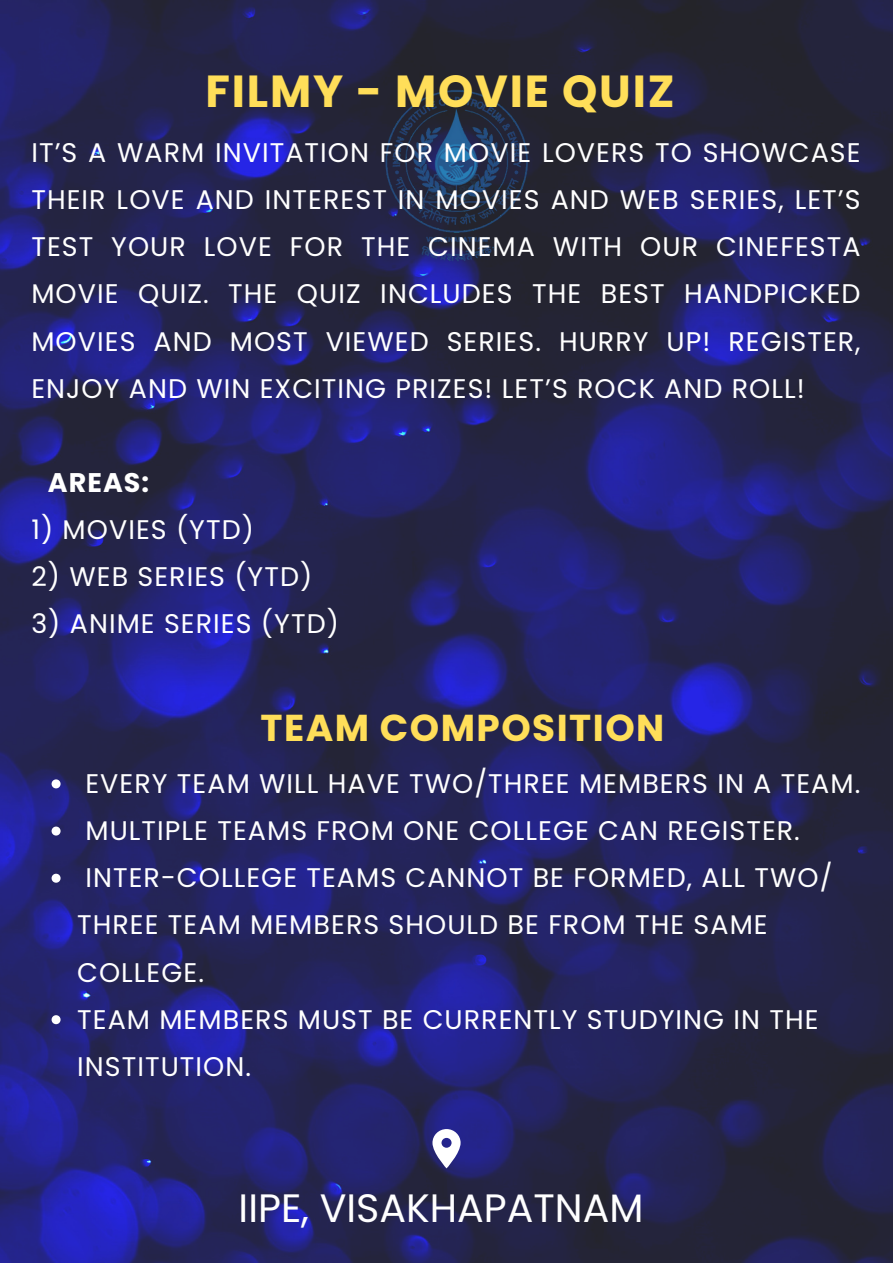
<style>
.page{position:relative;width:893px;height:1264px;background:#fff}
.page>*{position:absolute;margin:0;border:0;box-sizing:border-box;transform-origin:0 0}
.t1{font:700 44.85px "Poppins";letter-spacing:.04em;color:#ffde59}
.t2{font:39.6px "Poppins";color:#fff}
.t3{font:700 37.35px "Poppins";letter-spacing:.04em;color:#ffde59}
.t4{font:27px/47.1px "Poppins";letter-spacing:.04em;color:#fff}
.t5{font:700 27px "Poppins";letter-spacing:.04em;color:#fff}
</style>
<div class="page">
<img style="left:0;top:0;width:892px;height:1262px">
<img style="left:384px;top:89px;width:145px;height:174px">
<svg style="left:52px;top:779px;width:9px;height:9px"></svg>
<svg style="left:52px;top:826px;width:9px;height:9px"></svg>
<svg style="left:52px;top:873px;width:9px;height:9px"></svg>
<svg style="left:52px;top:1015px;width:9px;height:9px"></svg>
<svg style="left:432px;top:1128px;width:28px;height:40px"></svg>
<p class="t1" style="left:205px;top:60px;width:470px">FILMY - MOVIE QUIZ</p>
<p class="t4" style="left:31px;top:129px;width:830px;text-align:justify">IT’S A WARM INVITATION FOR MOVIE LOVERS TO SHOWCASE THEIR LOVE AND INTEREST IN MOVIES AND WEB SERIES, LET’S TEST YOUR LOVE FOR THE CINEMA WITH OUR CINEFESTA MOVIE QUIZ. THE QUIZ INCLUDES THE BEST HANDPICKED MOVIES AND MOST VIEWED SERIES. HURRY UP! REGISTER, ENJOY AND WIN EXCITING PRIZES! LET’S ROCK AND ROLL!</p>
<p class="t5" style="left:48px;top:463px;width:103px">AREAS:</p>
<p class="t4" style="left:31px;top:506px;width:224px">1) MOVIES (YTD)</p>
<p class="t4" style="left:31px;top:553px;width:282px">2) WEB SERIES (YTD)</p>
<p class="t4" style="left:31px;top:600px;width:309px">3) ANIME SERIES (YTD)</p>
<p class="t3" style="left:260px;top:702px;width:405px">TEAM COMPOSITION</p>
<p class="t4" style="left:85px;top:760px;width:776px">EVERY TEAM WILL HAVE TWO/THREE MEMBERS IN A TEAM.</p>
<p class="t4" style="left:85px;top:807px;width:716px">MULTIPLE TEAMS FROM ONE COLLEGE CAN REGISTER.</p>
<p class="t4" style="left:77px;top:854px;width:756px;text-indent:8px">INTER-COLLEGE TEAMS CANNOT BE FORMED, ALL TWO/<br>THREE TEAM MEMBERS SHOULD BE FROM THE SAME<br>COLLEGE.</p>
<p class="t4" style="left:77px;top:995px;width:742px">TEAM MEMBERS MUST BE CURRENTLY STUDYING IN THE<br>INSTITUTION.</p>
<p class="t2" style="left:238px;top:1180px;width:406px">IIPE, VISAKHAPATNAM</p>
</div>
